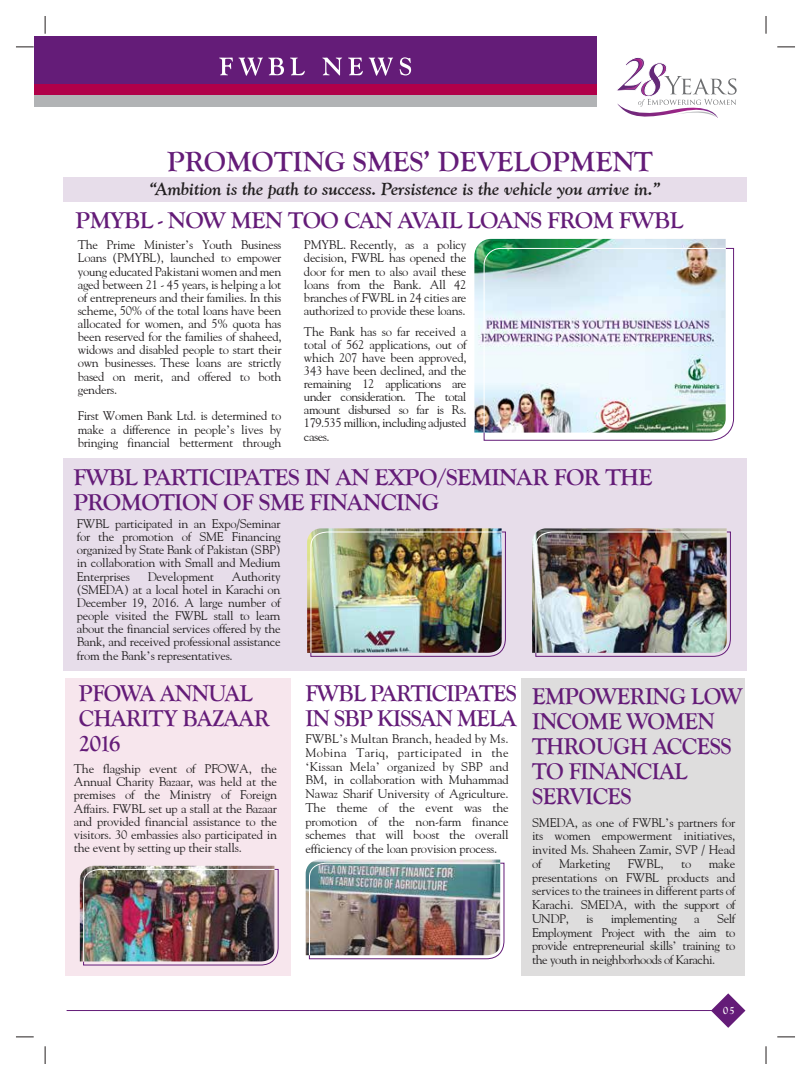
<style>
.page{position:relative;width:811px;height:1080px;background:#fff}
.page>*{position:absolute;margin:0;border:0;box-sizing:border-box;transform-origin:0 0}
.t1{font:700 28.75px "Goudy Old Style T";color:#641c78}
.t2{font:700 23.75px/25px "Goudy Old Style T";letter-spacing:-.02em;color:#641c78}
.t3{font:700 23.75px/25px "Goudy Old Style T";letter-spacing:-.02em;color:#641c78;scale:.95 1}
.t4{font:700 23.75px/25px "Goudy Old Style T";letter-spacing:-.02em;color:#641c78;scale:.96 1}
.t5{font:italic 700 17.5px "Goudy Old Style BT";color:#221f20}
.t6{font:12.5px/13.1px "Goudy";letter-spacing:-.02em;color:#221f20;text-align:justify}
.t7{font:700 11.25px "Goudy Old Style T";color:#fff;scale:.9 1}
.s1{font-family:"Times"}
</style>
<div class="page">
<div style="left:63px;top:458px;width:683px;height:213px;background:#e7ddea"></div>
<div style="left:63px;top:177px;width:683px;height:25px;background:#e7ddea"></div>
<div style="left:520px;top:678px;width:223px;height:297px;background:#dedddd"></div>
<div style="left:34px;top:36px;width:562px;height:71px;background:#641c78"></div>
<div style="left:34px;top:85px;width:562px;height:10px;background:#b00049"></div>
<div style="left:34px;top:95px;width:562px;height:12px;background:#b1b3b5"></div>
<svg style="left:219px;top:58px;width:13px;height:17px"></svg>
<svg style="left:238px;top:58px;width:46px;height:18px"></svg>
<svg style="left:290px;top:58px;width:14px;height:17px"></svg>
<svg style="left:322px;top:58px;width:20px;height:17px"></svg>
<svg style="left:348px;top:58px;width:14px;height:17px"></svg>
<svg style="left:368px;top:58px;width:25px;height:18px"></svg>
<svg style="left:399px;top:57px;width:12px;height:18px"></svg>
<svg style="left:765px;top:16px;width:1px;height:18px"></svg>
<svg style="left:45px;top:16px;width:1px;height:18px"></svg>
<svg style="left:16px;top:47px;width:18px;height:1px"></svg>
<svg style="left:16px;top:1037px;width:18px;height:1px"></svg>
<svg style="left:777px;top:47px;width:17px;height:1px"></svg>
<svg style="left:777px;top:1037px;width:17px;height:1px"></svg>
<svg style="left:765px;top:1046px;width:1px;height:18px"></svg>
<svg style="left:45px;top:1046px;width:1px;height:18px"></svg>
<svg style="left:711px;top:993px;width:34px;height:35px"></svg>
<hr style="left:67px;top:1010px;width:653px;height:1px;background:#641c78">
<div style="left:65px;top:678px;width:225px;height:297px;background:#f7e6ed"></div>
<img style="left:80px;top:866px;width:194px;height:95px">
<img style="left:83px;top:869px;width:195px;height:96px">
<img style="left:307px;top:528px;width:194px;height:125px">
<img style="left:310px;top:532px;width:195px;height:125px">
<img style="left:532px;top:528px;width:194px;height:125px">
<img style="left:535px;top:532px;width:195px;height:125px">
<img style="left:305px;top:860px;width:195px;height:95px">
<img style="left:309px;top:863px;width:195px;height:96px">
<svg style="left:483px;top:248px;width:250px;height:193px"></svg>
<img style="left:474px;top:239px;width:251px;height:194px">
<img style="left:483px;top:248px;width:242px;height:185px">
<svg style="left:617px;top:57px;width:119px;height:61px"></svg>
<h1 class="t1" style="left:167px;top:145px;width:487px">PROMOTING SMES’ DEVELOPMENT</h1>
<h3 class="t5" style="left:149px;top:179px;width:512px">“Ambition is the path to success. Persistence is the vehicle you arrive in.”</h3>
<h2 class="t2" style="left:75px;top:208px;width:608px">PMYBL - NOW MEN TOO CAN AVAIL LOANS FROM FWBL</h2>
<p class="t6" style="left:78px;top:238px;width:205px">The Prime Minister<span class="s1">’</span>s Youth Business Loans (PMYBL), launched to empower young educated Pakistani women and men aged between 21 - 45 years, is helping a lot of entrepreneurs and their families. In this scheme, 50% of the total loans have been allocated for women, and 5% quota has been reserved for the families of shaheed, widows and disabled people to start their own businesses. These loans are strictly based on merit, and offered to both genders.</p>
<p class="t6" style="left:78px;top:408px;width:205px;line-height:13.5px">First Women Bank Ltd. is determined to make a difference in people<span class="s1">’</span>s lives by bringing financial betterment through</p>
<p class="t6" style="left:304px;top:238px;width:164px">PMYBL. Recently, as a policy decision, FWBL has opened the door for men to also avail these loans from the Bank. All 42 branches of FWBL in 24 cities are authorized to provide these loans.</p>
<p class="t6" style="left:304px;top:324px;width:164px">The Bank has so far received a total of 562 applications, out of which 207 have been approved, 343 have been declined, and the remaining 12 applications are under consideration. The total amount disbursed so far is Rs.<br>179.535 million, including adjusted cases.</p>
<h2 class="t2" style="left:73px;top:465px;width:580px">FWBL PARTICIPATES IN AN EXPO/SEMINAR FOR THE<br>PROMOTION OF SME FINANCING</h2>
<p class="t6" style="left:77px;top:517px;width:205px">FWBL participated in an Expo/Seminar for the promotion of SME Financing organized by State Bank of Pakistan (SBP) in collaboration with Small and Medium Enterprises</p>
<p class="t6" style="left:77px;top:569px;width:205px;text-indent:155px">Authority (SMEDA) at a local hotel in Karachi on December 19, 2016. A large number of people visited the FWBL stall to learn about the financial services offered by the Bank, and received professional assistance from the Bank<span class="s1">’</span>s representatives.</p>
<p class="t6" style="left:148px;top:569px;width:68px">Development</p>
<h2 class="t3" style="left:79px;top:681px;width:202px">PFOWA ANNUAL<br>CHARITY BAZAAR<br>2016</h2>
<p class="t6" style="left:74px;top:762px;width:205px">The flagship event of PFOWA, the Annual Charity Bazaar, was held at the premises of the Ministry of Foreign Affairs. FWBL set up a stall at the Bazaar and provided financial assistance to the visitors. 30 embassies also participated in the event by setting up their stalls.</p>
<h2 class="t3" style="left:305px;top:681px;width:224px">FWBL PARTICIPATES<br>IN SBP KISSAN MELA</h2>
<p class="t6" style="left:305px;top:732px;width:205px;line-height:13.8px">FWBL<span class="s1">’</span>s Multan Branch, headed by Ms.<br>Mobina Tariq, participated in the <span class="s1">‘</span>Kissan Mela<span class="s1">’</span> organized by SBP and BM, in collaboration with Muhammad Nawaz Sharif University of Agriculture.<br>The theme of the event was the promotion of the non-farm finance schemes that will boost the overall efficiency of the loan provision process.</p>
<h2 class="t4" style="left:531px;top:684px;width:220px">EMPOWERING LOW<br>INCOME WOMEN<br>THROUGH ACCESS<br>TO FINANCIAL<br>SERVICES</h2>
<p class="t6" style="left:531px;top:815px;width:205px;line-height:13.8px">SMEDA, as one of FWBL<span class="s1">’</span>s partners for its women empowerment initiatives, invited Ms. Shaheen Zamir, SVP / Head of</p>
<p class="t6" style="left:531px;top:856px;width:205px;line-height:13.8px;text-indent:177px">make presentations on FWBL products and services to the trainees in different parts of Karachi. SMEDA, with the support of UNDP,</p>
<p class="t6" style="left:558px;top:857px;width:53px">Marketing</p>
<p class="t6" style="left:627px;top:857px;width:37px">FWBL,</p>
<p class="t6" style="left:680px;top:857px;width:12px">to</p>
<p class="t6" style="left:531px;top:911px;width:205px;line-height:13.8px;text-indent:185px">Self Employment Project with the aim to provide entrepreneurial skills<span class="s1">’</span> training to the youth in neighborhoods of Karachi.</p>
<p class="t6" style="left:586px;top:912px;width:9px">is</p>
<p class="t6" style="left:610px;top:912px;width:68px">implementing</p>
<p class="t6" style="left:693px;top:912px;width:7px">a</p>
<p class="t7" style="left:722px;top:1004px;width:14px">05</p>
</div>
